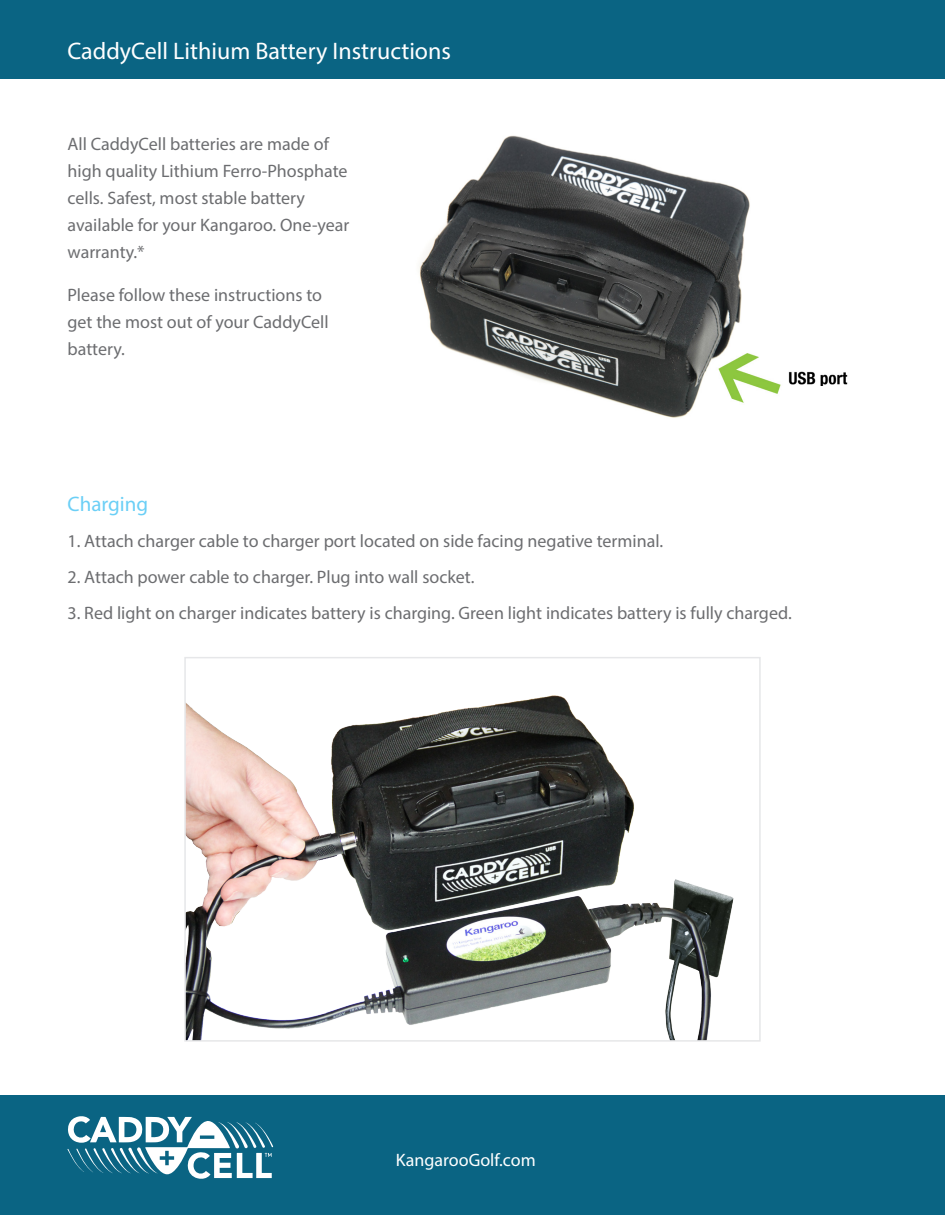
<style>
.page{position:relative;width:945px;height:1215px;background:#fff}
.page>*{position:absolute;margin:0;border:0;box-sizing:border-box;transform-origin:0 0}
.t1{font:24px "Myriad Pro";color:#fff}
.t2{font:21px "Myriad Pro";color:#6bcff6}
.t3{font:18px/27px "Myriad Pro";color:#6c6d70}
.t4{font:18px "Myriad Pro";color:#fff}
</style>
<div class="page">
<div style="left:0;top:0;width:945px;height:78px;background:#0a6483"></div>
<div style="left:0;top:1095px;width:945px;height:120px;background:#0a6483"></div>
<svg style="left:68px;top:1116px;width:205px;height:63px"></svg>
<img style="left:187px;top:695px;width:547px;height:344px">
<div style="left:184px;top:657px;width:577px;height:385px;border:2px solid #e6e7e9"></div>
<img style="left:419px;top:135px;width:429px;height:283px">
<div style="left:782px;top:386px;width:128px;height:78px;background:#fff"></div>
<p class="t1" style="left:68px;top:36px;width:385px">CaddyCell Lithium Battery Instructions</p>
<p class="t3" style="left:68px;top:130px;width:283px">All CaddyCell batteries are made of high quality Lithium Ferro-Phosphate cells. Safest, most stable battery available for your Kangaroo. One-year warranty.*</p>
<p class="t3" style="left:68px;top:281px;width:263px">Please follow these instructions to get the most out of your CaddyCell battery.</p>
<p class="t2" style="left:68px;top:491px;width:82px">Charging</p>
<p class="t3" style="left:68px;top:527px;width:597px">1. Attach charger cable to charger port located on side facing negative terminal.</p>
<p class="t3" style="left:68px;top:563px;width:409px">2. Attach power cable to charger. Plug into wall socket.</p>
<p class="t3" style="left:68px;top:599px;width:726px">3. Red light on charger indicates battery is charging. Green light indicates battery is fully charged.</p>
<p class="t4" style="left:396px;top:1148px;width:142px">KangarooGolf.com</p>
</div>
